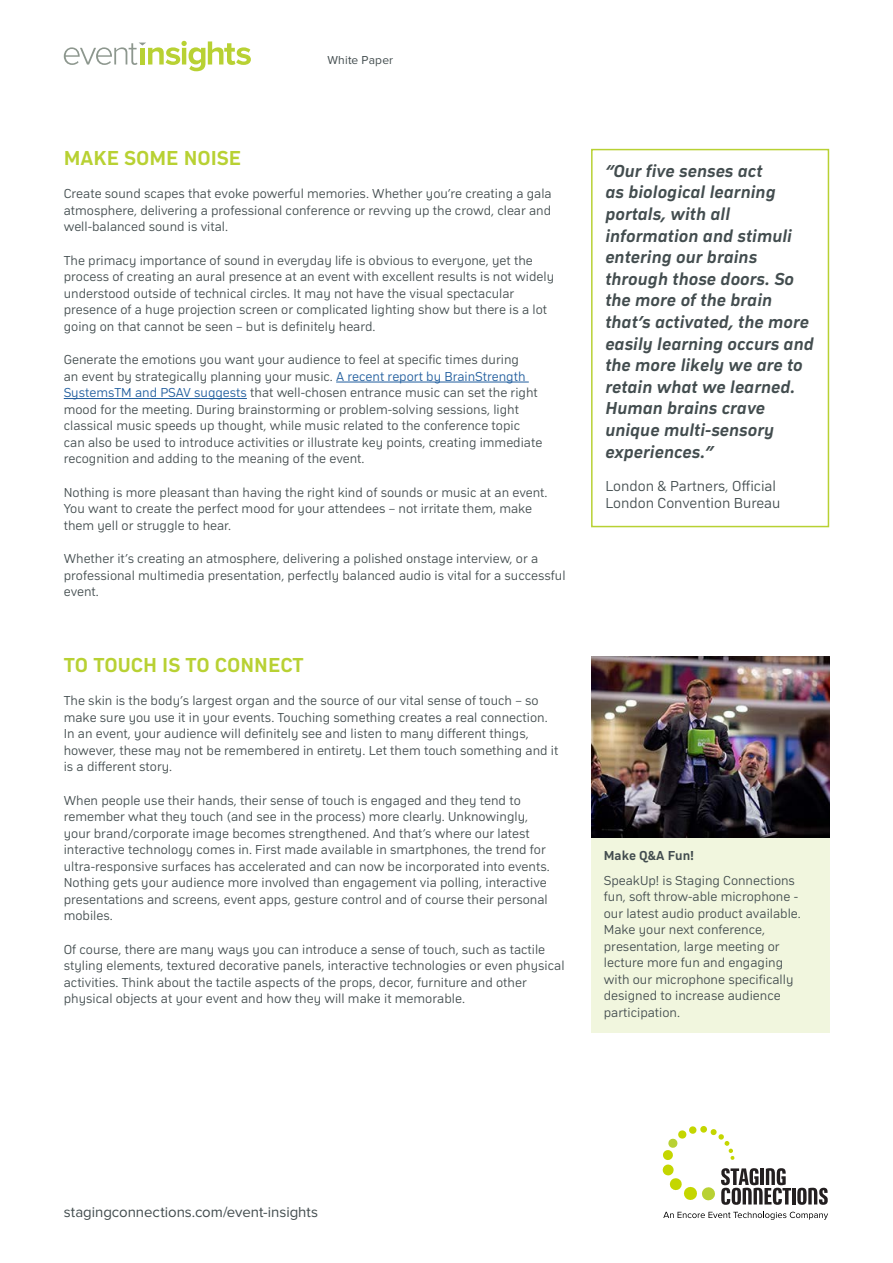
<style>
.page{position:relative;width:893px;height:1263px;background:#fff}
.page>*{position:absolute;margin:0;border:0;box-sizing:border-box;transform-origin:0 0}
.t1{font:700 21px "Compasse";color:#b8d133}
.t2{font:italic 700 18px/21.6px "Compasse";color:#434d4f}
.t3{font:300 15px/16.5px "Compasse";color:#434d4f}
.t4{font:15px "Proxima Nova";letter-spacing:-.005em;color:#434d4f}
.t5{font:300 13.5px/16.5px "Compasse";color:#434d4f}
.t6{font:700 13.5px "Compasse";color:#434d4f}
.t7{font:12px "Proxima Nova";letter-spacing:.015em;color:#434d4f}
.s1{color:#215e9e}
</style>
<div class="page">
<svg style="left:64px;top:41px;width:187px;height:30px"></svg>
<hr style="left:792px;top:1188px;width:4px;height:16px;background:#231f20">
<svg style="left:797px;top:1188px;width:31px;height:17px"></svg>
<div style="left:700px;top:1126px;width:7px;height:7px;background:#c4d600;border-radius:3px"></div>
<svg style="left:689px;top:1126px;width:8px;height:8px"></svg>
<svg style="left:663px;top:1129px;width:128px;height:76px"></svg>
<svg style="left:663px;top:1212px;width:165px;height:8px"></svg>
<hr style="left:336px;top:382px;width:193px;height:1px;background:#215e9e">
<hr style="left:64px;top:398px;width:183px;height:1px;background:#215e9e">
<div style="left:591px;top:149px;width:238px;height:378px;border:2px solid #b8d133"></div>
<div style="left:591px;top:837px;width:238px;height:195px;background:#f1f6de"></div>
<img style="left:591px;top:656px;width:238px;height:182px">
<p class="t7" style="left:327px;top:54px;width:67px">White Paper</p>
<h1 class="t1" style="left:64px;top:146px;width:179px">MAKE SOME NOISE</h1>
<p class="t5" style="left:64px;top:185px;width:489px;text-align:justify">Create sound scapes that evoke powerful memories. Whether you’re creating a gala atmosphere, delivering a professional conference or revving up the crowd, clear and well-balanced sound is vital.</p>
<p class="t5" style="left:64px;top:252px;width:492px">The primacy importance of sound in everyday life is obvious to everyone, yet the process of creating an aural presence at an event with excellent results is not widely understood outside of technical circles. It may not have the visual spectacular presence of a huge projection screen or complicated lighting show but there is a lot going on that cannot be seen – but is definitely heard.</p>
<p class="t5" style="left:64px;top:351px;width:480px">Generate the emotions you want your audience to feel at specific times during<br>an event by strategically planning your music. <span class="s1">A recent report by BrainStrength SystemsTM and PSAV suggests</span> that well-chosen entrance music can set the right mood for the meeting. During brainstorming or problem-solving sessions, light classical music speeds up thought, while music related to the conference topic can also be used to introduce activities or illustrate key points, creating immediate recognition and adding to the meaning of the event.</p>
<p class="t5" style="left:64px;top:484px;width:485px">Nothing is more pleasant than having the right kind of sounds or music at an event.<br>You want to create the perfect mood for your attendees – not irritate them, make them yell or struggle to hear.</p>
<p class="t5" style="left:64px;top:550px;width:503px">Whether it’s creating an atmosphere, delivering a polished onstage interview, or a professional multimedia presentation, perfectly balanced audio is vital for a successful event.</p>
<h1 class="t1" style="left:64px;top:652px;width:242px">TO TOUCH IS TO CONNECT</h1>
<p class="t5" style="left:64px;top:692px;width:496px">The skin is the body’s largest organ and the source of our vital sense of touch – so make sure you use it in your events. Touching something creates a real connection.<br>In an event, your audience will definitely see and listen to many different things, however, these may not be remembered in entirety. Let them touch something and it is a different story.</p>
<p class="t5" style="left:64px;top:792px;width:487px">When people use their hands, their sense of touch is engaged and they tend to remember what they touch (and see in the process) more clearly. Unknowingly, your brand/corporate image becomes strengthened. And that’s where our latest interactive technology comes in. First made available in smartphones, the trend for ultra-responsive surfaces has accelerated and can now be incorporated into events.<br>Nothing gets your audience more involved than engagement via polling, interactive presentations and screens, event apps, gesture control and of course their personal mobiles.</p>
<p class="t5" style="left:64px;top:941px;width:502px">Of course, there are many ways you can introduce a sense of touch, such as tactile styling elements, textured decorative panels, interactive technologies or even physical activities. Think about the tactile aspects of the props, decor, furniture and other physical objects at your event and how they will make it memorable.</p>
<p class="t2" style="left:605px;top:160px;width:210px">“Our five senses act<br>as biological learning portals, with all information and stimuli entering our brains through those doors. So the more of the brain that’s activated, the more easily learning occurs and the more likely we are to retain what we learned.<br>Human brains crave unique multi-sensory experiences.”</p>
<p class="t3" style="left:605px;top:478px;width:177px">London &amp; Partners, Official<br>London Convention Bureau</p>
<p class="t6" style="left:604px;top:847px;width:92px">Make Q&amp;A Fun!</p>
<p class="t5" style="left:604px;top:872px;width:199px">SpeakUp! is Staging Connections fun, soft throw-able microphone - our latest audio product available.<br>Make your next conference, presentation, large meeting or lecture more fun and engaging with our microphone specifically designed to increase audience participation.</p>
<p class="t4" style="left:64px;top:1205px;width:256px">stagingconnections.com/event-insights</p>
</div>
